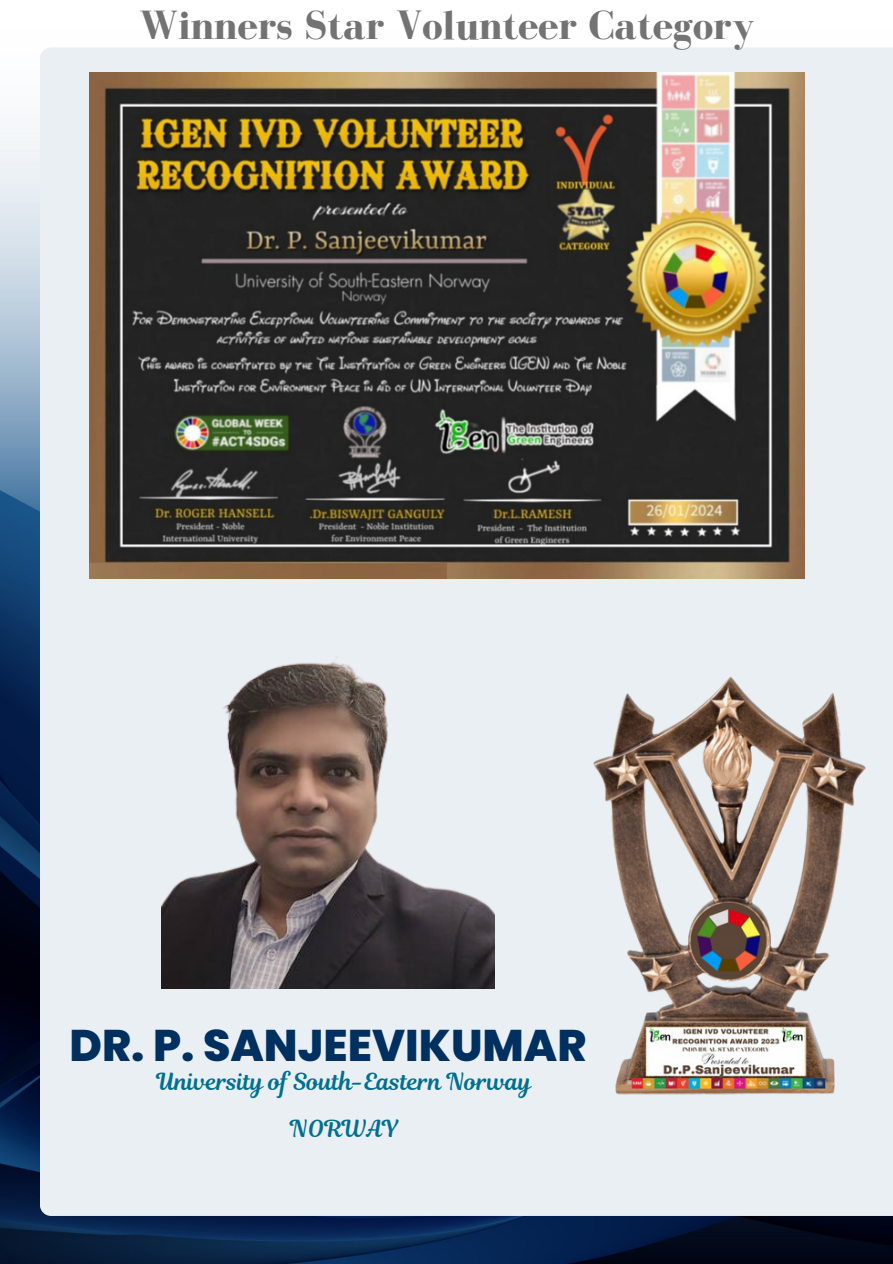
<style>
.page{position:relative;width:893px;height:1264px;background:#fff}
.page>*{position:absolute;margin:0;border:0;box-sizing:border-box;transform-origin:0 0}
.t1{font:800 44.25px "Poppins";color:#003060}
.t2{font:700 41.55px "Bodoni FLF";color:#737373}
.t3{font:23.25px "Magnolia Script";color:#006f90}
</style>
<div class="page">
<img style="left:0;top:122px;width:892px;height:1141px">
<div style="left:40px;top:47px;width:852px;height:1168px;background:#eaeff4"></div>
<img style="left:162px;top:656px;width:269px;height:332px">
<img style="left:89px;top:73px;width:715px;height:505px">
<img style="left:431px;top:602px;width:461px;height:589px">
<h3 class="t2" style="left:139px;top:3px;width:616px">Winners Star Volunteer Category</h3>
<h1 class="t1" style="left:69px;top:1014px;width:518px">DR. P. SANJEEVIKUMAR</h1>
<p class="t3" style="left:156px;top:1064px;width:377px">University of South-Eastern Norway</p>
<p class="t3" style="left:290px;top:1112px;width:109px">NORWAY</p>
</div>
